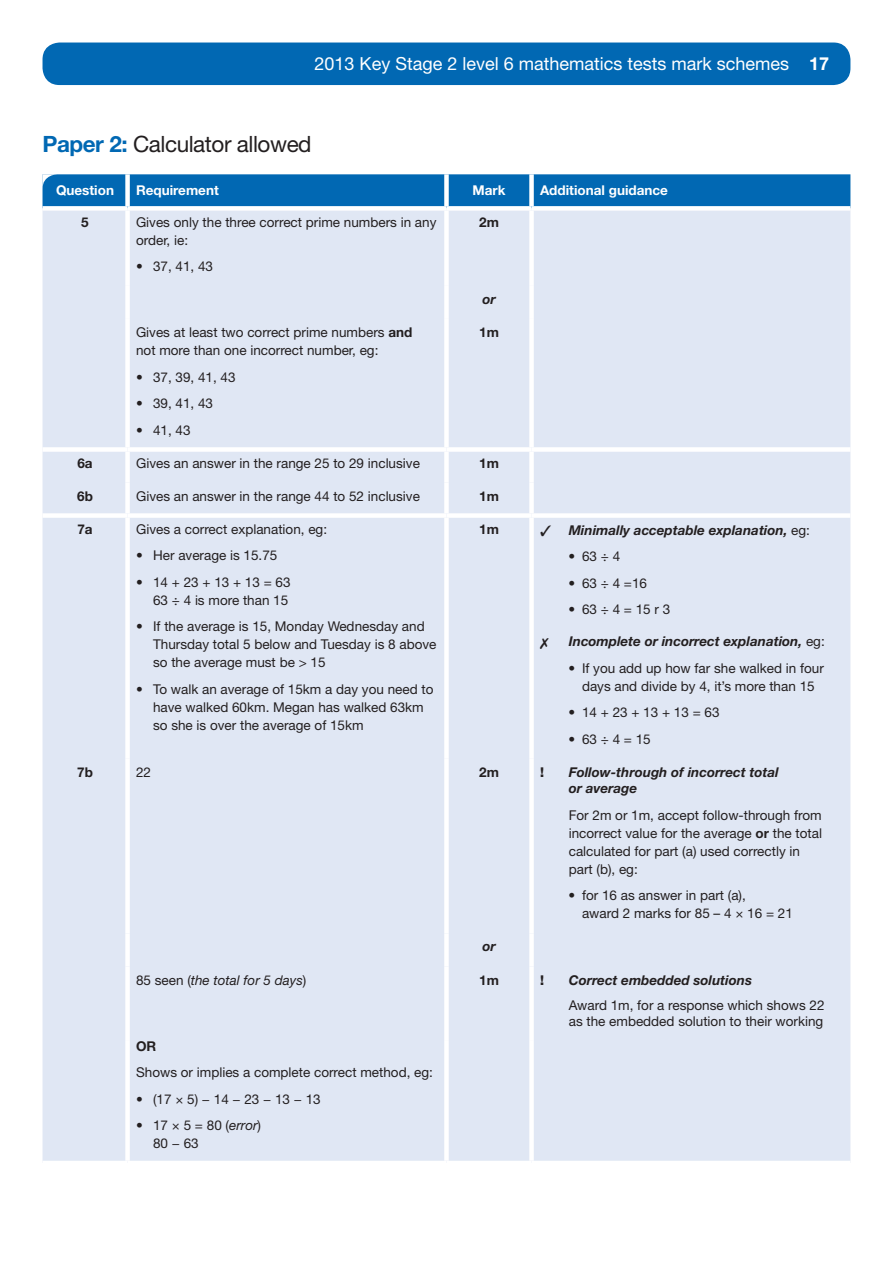
<style>
.page{position:relative;width:893px;height:1263px;background:#fff}
.page>*{position:absolute;margin:0;border:0;box-sizing:border-box;transform-origin:0 0}
.t1{font:22.5px "Helvetica Neue LT Std";letter-spacing:-.02em;color:#231f20}
.t2{font:18px "Helvetica Neue LT Std";color:#fff}
.t3{font:13.5px/18px "Helvetica Neue LT Std";color:#231f20}
.t4{font:italic 700 13.5px/16.5px "Helvetica Neue LT Std";color:#231f20}
.t5{font:700 13.5px "Helvetica Neue LT Std";color:#fff}
.t6{font:700 13.5px "Helvetica Neue LT Std";color:#231f20}
.t7{font:italic 13.5px "Helvetica Neue LT Std";color:#231f20}
.t8{font:800 13.5px "Helvetica Neue LT Std";color:#231f20}
.s1{font-weight:700}
.s2{font-weight:700;color:#0168b3}
.s3{font-weight:400;font-style:normal}
.s4{font-style:normal}
.s5{font-style:italic}
</style>
<div class="page">
<div style="left:43px;top:43px;width:807px;height:42px;background:#0168b3;border-radius:17px"></div>
<div style="left:43px;top:211px;width:807px;height:950px;background:#e0e7f4"></div>
<div style="left:125px;top:211px;width:5px;height:75px;background:#fff"></div>
<div style="left:444px;top:211px;width:5px;height:75px;background:#fff"></div>
<div style="left:529px;top:211px;width:5px;height:75px;background:#fff"></div>
<div style="left:125px;top:286px;width:5px;height:33px;background:#fff"></div>
<div style="left:444px;top:286px;width:5px;height:33px;background:#fff"></div>
<div style="left:529px;top:286px;width:5px;height:33px;background:#fff"></div>
<div style="left:125px;top:319px;width:5px;height:128px;background:#fff"></div>
<div style="left:444px;top:319px;width:5px;height:128px;background:#fff"></div>
<div style="left:529px;top:319px;width:5px;height:128px;background:#fff"></div>
<div style="left:43px;top:447px;width:85px;height:5px;background:#fff"></div>
<div style="left:128px;top:447px;width:318px;height:5px;background:#fff"></div>
<div style="left:125px;top:452px;width:5px;height:30px;background:#fff"></div>
<div style="left:446px;top:447px;width:85px;height:5px;background:#fff"></div>
<div style="left:444px;top:452px;width:5px;height:30px;background:#fff"></div>
<div style="left:531px;top:447px;width:319px;height:5px;background:#fff"></div>
<div style="left:529px;top:452px;width:5px;height:30px;background:#fff"></div>
<div style="left:125px;top:482px;width:5px;height:31px;background:#fff"></div>
<div style="left:444px;top:482px;width:5px;height:31px;background:#fff"></div>
<div style="left:529px;top:482px;width:5px;height:31px;background:#fff"></div>
<div style="left:43px;top:513px;width:85px;height:5px;background:#fff"></div>
<div style="left:128px;top:513px;width:318px;height:5px;background:#fff"></div>
<div style="left:125px;top:518px;width:5px;height:241px;background:#fff"></div>
<div style="left:446px;top:513px;width:85px;height:5px;background:#fff"></div>
<div style="left:444px;top:518px;width:5px;height:241px;background:#fff"></div>
<div style="left:531px;top:513px;width:319px;height:5px;background:#fff"></div>
<div style="left:529px;top:518px;width:5px;height:241px;background:#fff"></div>
<div style="left:125px;top:759px;width:5px;height:174px;background:#fff"></div>
<div style="left:444px;top:759px;width:5px;height:174px;background:#fff"></div>
<div style="left:529px;top:759px;width:5px;height:174px;background:#fff"></div>
<div style="left:125px;top:933px;width:5px;height:33px;background:#fff"></div>
<div style="left:444px;top:933px;width:5px;height:33px;background:#fff"></div>
<div style="left:529px;top:933px;width:5px;height:33px;background:#fff"></div>
<div style="left:125px;top:966px;width:5px;height:75px;background:#fff"></div>
<div style="left:444px;top:966px;width:5px;height:75px;background:#fff"></div>
<div style="left:529px;top:966px;width:5px;height:75px;background:#fff"></div>
<div style="left:125px;top:1041px;width:5px;height:120px;background:#fff"></div>
<div style="left:444px;top:1041px;width:5px;height:120px;background:#fff"></div>
<div style="left:529px;top:1041px;width:5px;height:120px;background:#fff"></div>
<svg style="left:42px;top:174px;width:808px;height:34px;background:#1674b9"></svg>
<svg style="left:540px;top:638px;width:9px;height:11px"></svg>
<h2 class="t2" style="left:315px;top:53px;width:516px">2013 Key Stage 2 level 6 mathematics tests mark schemes <span class="s1">17</span></h2>
<h1 class="t1" style="left:43px;top:131px;width:271px"><span class="s2">Paper 2:</span> Calculator allowed</h1>
<p class="t5" style="left:56px;top:182px;width:59px">Question</p>
<p class="t5" style="left:136px;top:182px;width:84px">Requirement</p>
<p class="t5" style="left:472px;top:182px;width:34px">Mark</p>
<p class="t5" style="left:540px;top:182px;width:129px">Additional guidance</p>
<p class="t6" style="left:81px;top:213px;width:9px">5</p>
<p class="t3" style="left:136px;top:213px;width:302px">Gives only the three correct prime numbers in any order, ie:</p>
<p class="t3" style="left:136px;top:257px;width:79px">• 37, 41, 43</p>
<p class="t6" style="left:479px;top:213px;width:21px">2m</p>
<p class="t3" style="left:136px;top:323px;width:278px">Gives at least two correct prime numbers <span class="s1">and </span>not more than one incorrect number, eg:</p>
<p class="t3" style="left:136px;top:368px;width:101px">• 37, 39, 41, 43</p>
<p class="t3" style="left:136px;top:394px;width:79px">• 39, 41, 43</p>
<p class="t3" style="left:136px;top:421px;width:56px">• 41, 43</p>
<p class="t4" style="left:482px;top:291px;width:15px">or</p>
<p class="t6" style="left:479px;top:324px;width:21px">1m</p>
<p class="t6" style="left:77px;top:454px;width:17px">6a</p>
<p class="t3" style="left:136px;top:454px;width:285px">Gives an answer in the range 25 to 29 inclusive</p>
<p class="t6" style="left:479px;top:454px;width:21px">1m</p>
<p class="t6" style="left:77px;top:487px;width:17px">6b</p>
<p class="t3" style="left:136px;top:487px;width:285px">Gives an answer in the range 44 to 52 inclusive</p>
<p class="t6" style="left:479px;top:487px;width:21px">1m</p>
<p class="t6" style="left:77px;top:520px;width:17px">7a</p>
<p class="t3" style="left:136px;top:520px;width:193px">Gives a correct explanation, eg:</p>
<p class="t3" style="left:136px;top:546px;width:143px">• Her average is 15.75</p>
<p class="t3" style="left:136px;top:573px;width:156px;text-align:right">• 14 + 23 + 13 + 13 = 63<br>63 ÷ 4 is more than 15</p>
<p class="t3" style="left:153px;top:617px;width:285px;text-indent:-17px">• If the average is 15, Monday Wednesday and<br>Thursday total 5 below and Tuesday is 8 above so the average must be &gt; 15</p>
<p class="t3" style="left:153px;top:680px;width:282px;text-indent:-17px">• To walk an average of 15km a day you need to have walked 60km. Megan has walked 63km so she is over the average of 15km</p>
<p class="t6" style="left:479px;top:520px;width:21px">1m</p>
<p class="t4" style="left:540px;top:521px;width:271px">✓ Minimally acceptable explanation, <span class="s3">eg:</span></p>
<p class="t3" style="left:568px;top:547px;width:53px">• 63 ÷ 4</p>
<p class="t3" style="left:568px;top:574px;width:80px">• 63 ÷ 4 =16</p>
<p class="t3" style="left:568px;top:600px;width:103px">• 63 ÷ 4 = 15 r 3</p>
<p class="t4" style="left:569px;top:633px;width:258px">Incomplete or incorrect explanation, <span class="s3">eg:</span></p>
<p class="t3" style="left:568px;top:659px;width:257px;text-align:center">• If you add up how far she walked in four days and divide by 4, it’s more than 15</p>
<p class="t3" style="left:568px;top:703px;width:153px">• 14 + 23 + 13 + 13 = 63</p>
<p class="t3" style="left:568px;top:730px;width:84px">• 63 ÷ 4 = 15</p>
<p class="t6" style="left:77px;top:764px;width:17px">7b</p>
<p class="t3" style="left:136px;top:763px;width:17px">22</p>
<p class="t6" style="left:479px;top:764px;width:21px">2m</p>
<p class="t8" style="left:540px;top:764px;width:5px">!</p>
<p class="t4" style="left:569px;top:763px;width:212px">Follow-through of incorrect total or average</p>
<p class="t3" style="left:569px;top:806px;width:255px">For 2m or 1m, accept follow-through from incorrect value for the average <span class="s1">or</span> the total calculated for part (a) used correctly in part (b), eg:</p>
<p class="t3" style="left:582px;top:886px;width:212px;text-indent:-14px">• for 16 as answer in part (a),<br>award 2 marks for 85 – 4 × 16 = 21</p>
<p class="t4" style="left:482px;top:938px;width:15px">or</p>
<p class="t7" style="left:136px;top:971px;width:172px"><span class="s4">85 seen (</span>the total for 5 days<span class="s4">)</span></p>
<p class="t6" style="left:479px;top:971px;width:21px">1m</p>
<p class="t8" style="left:540px;top:972px;width:5px">!</p>
<p class="t4" style="left:569px;top:971px;width:185px">Correct embedded solutions</p>
<p class="t3" style="left:569px;top:996px;width:257px;line-height:16.5px">Award 1m, for a response which shows 22 as the embedded solution to their working</p>
<p class="t6" style="left:136px;top:1037px;width:22px">OR</p>
<p class="t3" style="left:136px;top:1063px;width:298px">Shows or implies a complete correct method, eg:</p>
<p class="t3" style="left:136px;top:1089px;width:186px">• (17 × 5) − 14 − 23 − 13 − 13</p>
<p class="t3" style="left:153px;top:1116px;width:109px;text-indent:-17px">• 17 × 5 = 80 (<span class="s5">error</span>)<br>80 − 63</p>
</div>
